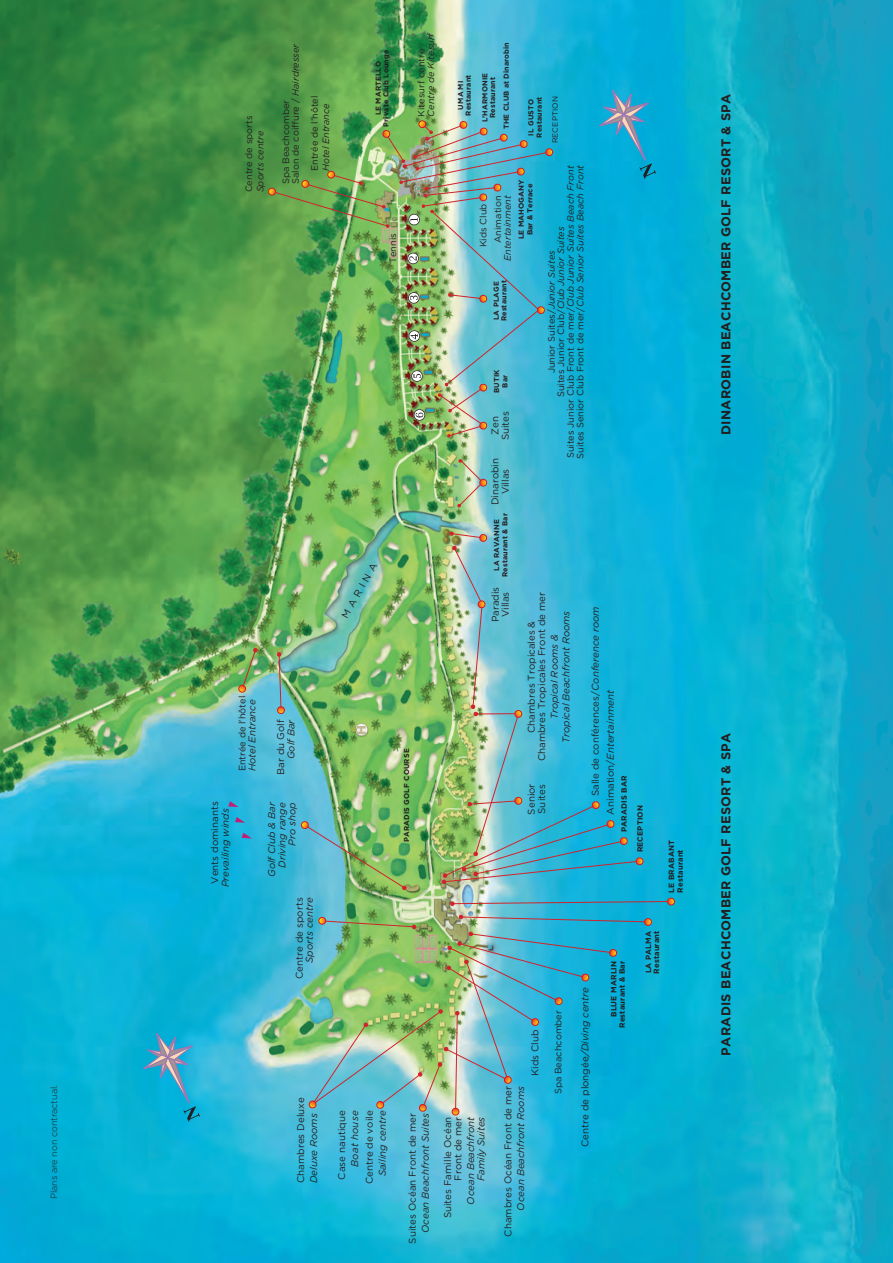
<style>
.page{position:relative;width:893px;height:1263px;background:#fff}
.page>*{position:absolute;margin:0;border:0;box-sizing:border-box;transform-origin:0 0}
.t1{font:700 12.9px "Gotham";letter-spacing:.02em;color:#231f20}
.t2{font:900 12.9px "Gotham";color:#beb897}
.t3{font:9.75px/10.1px "Gotham";color:#231f20;text-align:right}
.t4{font:italic 9.75px/10.1px "Gotham";color:#231f20;text-align:right}
.t5{font:9.3px/9.6px "Gotham";color:#231f20}
.t6{font:italic 9.3px/9.6px "Gotham";color:#231f20;text-align:right}
.t7{font:300 9px "Gotham";color:#231f20}
.t8{font:700 7.65px/8.1px "Gotham";letter-spacing:.02em;color:#231f20}
.t9{font:7.65px "Gotham";letter-spacing:.02em;color:#231f20}
.t10{font:700 7.2px/7.6px "Gotham";letter-spacing:.02em;color:#231f20;text-align:center}
.t11{font:700 7.2px/8.4px "Gotham";color:#231f20;text-align:center;scale:1.04 1}
.t12{font:700 7.2px "Gotham";color:#231f20}
.s1{font-style:italic}
.s2{font-style:normal}
</style>
<div class="page">
<img style="left:0;top:0;width:893px;height:1263px">
<svg style="left:228px;top:801px;width:11px;height:6px"></svg>
<svg style="left:235px;top:817px;width:10px;height:6px"></svg>
<svg style="left:242px;top:833px;width:10px;height:5px"></svg>
<svg style="left:141px;top:1030px;width:59px;height:92px;background:#28aace"></svg>
<img style="left:301px;top:822px;width:105px;height:68px">
<div style="left:301px;top:821px;width:8px;height:8px;border:1px solid #d31a1f;border-radius:50%"></div>
<svg style="left:277px;top:652px;width:8px;height:62px"></svg>
<svg style="left:239px;top:648px;width:18px;height:44px"></svg>
<div style="left:239px;top:685px;width:7px;height:7px;border:1px solid #d31a1f;border-radius:50%"></div>
<svg style="left:450px;top:897px;width:225px;height:9px;background:#55a8c0"></svg>
<img style="left:442px;top:532px;width:202px;height:352px">
<img style="left:309px;top:915px;width:343px;height:201px">
<div style="left:268px;top:188px;width:8px;height:7px;border:1px solid #d31a1f;border-radius:50%"></div>
<svg style="left:457px;top:459px;width:31px;height:49px;background:#acc8ac"></svg>
<svg style="left:597px;top:88px;width:59px;height:91px;background:#22a6cf"></svg>
<img style="left:269px;top:120px;width:285px;height:318px">
<p class="t7" style="left:49px;top:1199px;width:116px;rotate:-90deg">Plans are non contractual.</p>
<p class="t5" style="left:243px;top:192px;width:78px;line-height:11.1px;rotate:-90deg">Centre de sports<br><span class="s1">Sports centre</span></p>
<p class="t5" style="left:281px;top:184px;width:142px;rotate:-90deg">Spa Beachcomber<br>Salon de coi ure / <span class="s1">Hairdresser</span></p>
<p class="t5" style="left:309px;top:171px;width:77px;line-height:11.1px;rotate:-90deg">Entrée de l’hôtel<br><span class="s1">Hotel Entrance</span></p>
<p class="t10" style="left:374px;top:127px;width:79px;rotate:-90deg">LE MARTELLO<br>Private Club Lounge</p>
<p class="t6" style="left:416px;top:117px;width:86px;text-align:left;rotate:-90deg"><span class="s2">Kitesurf centre<br></span>Centre de Kitesurf</p>
<p class="t5" style="left:388px;top:263px;width:31px;rotate:-90deg">Tennis</p>
<p class="t3" style="left:340px;top:614px;width:63px;rotate:-60deg">MARINA</p>
<p class="t5" style="left:237px;top:771px;width:77px;rotate:-90deg">Entrée de l'hôtel</p>
<p class="t4" style="left:247px;top:771px;width:73px;rotate:-90deg">Hotel Entrance</p>
<p class="t4" style="left:209px;top:887px;width:87px;line-height:10.8px;text-align:left;text-indent:4px;rotate:-90deg"><span class="s2">Vents dominants<br></span>Prevailing winds</p>
<p class="t3" style="left:276px;top:775px;width:57px;rotate:-90deg">Bar du Golf<br><span class="s1">Golf Bar</span></p>
<p class="t4" style="left:267px;top:877px;width:76px;rotate:-90deg">Golf Club &amp; Bar<br>Driving range<br>Pro shop</p>
<p class="t3" style="left:294px;top:979px;width:83px;rotate:-90deg">Centre de sports<br><span class="s1">Sports centre</span></p>
<p class="t2" style="left:352px;top:735px;width:11px;rotate:-90deg">H</p>
<p class="t10" style="left:403px;top:842px;width:95px;rotate:-90deg">PARADIS GOLF COURSE</p>
<p class="t3" style="left:294px;top:1183px;width:87px;line-height:12.9px;text-align:left;rotate:-90deg">Chambres Deluxe<br><span class="s1">Deluxe Rooms</span></p>
<p class="t3" style="left:335px;top:1179px;width:71px;line-height:12.9px;rotate:-90deg">Case nautique<br><span class="s1">Boat house</span></p>
<p class="t3" style="left:363px;top:1184px;width:75px;line-height:12.9px;rotate:-90deg">Centre de voile<br><span class="s1">Sailing centre</span></p>
<p class="t3" style="left:406px;top:1243px;width:132px;line-height:12.9px;rotate:-90deg">Suites Océan Front de mer<br><span class="s1">Ocean Beachfront Suites</span></p>
<p class="t10" style="left:457px;top:116px;width:42px;rotate:-90deg">UMAMI<br>Restaurant</p>
<p class="t10" style="left:481px;top:122px;width:51px;rotate:-90deg">L’HARMONIE<br>Restaurant</p>
<p class="t12" style="left:501px;top:129px;width:88px;rotate:-90deg">THE CLUB at Dinarobin</p>
<p class="t10" style="left:527px;top:138px;width:42px;line-height:8.4px;rotate:-90deg">IL GUSTO<br>Restaurant</p>
<p class="t9" style="left:550px;top:143px;width:49px;rotate:-90deg">RECEPTION</p>
<p class="t5" style="left:478px;top:247px;width:45px;rotate:-90deg">Kids Club</p>
<p class="t11" style="left:517px;top:239px;width:59px;rotate:-90deg">LE MAHOGANY<br>Bar &amp; Terrace</p>
<p class="t6" style="left:493px;top:261px;width:67px;rotate:-90deg"><span class="s2">Animation<br></span>Entertainment</p>
<p class="t10" style="left:492px;top:321px;width:42px;text-align:left;rotate:-90deg">LA PLAGE<br>Restaurant</p>
<p class="t10" style="left:492px;top:393px;width:25px;line-height:8.4px;rotate:-90deg">BUTIK<br>Bar</p>
<p class="t3" style="left:490px;top:440px;width:31px;text-align:center;rotate:-90deg">Zen<br>Suites</p>
<p class="t3" style="left:490px;top:505px;width:49px;text-align:center;rotate:-90deg">Dinarobin<br>Villas</p>
<p class="t10" style="left:492px;top:577px;width:65px;line-height:8.4px;rotate:-90deg">LA RAVANNE<br>Restaurant &amp; Bar</p>
<p class="t5" style="left:546px;top:459px;width:295px;text-align:center;rotate:-90deg">Junior Suites/<span class="s1">Junior Suites<br></span>Suites Junior Club/<span class="s1">Club Junior Suites<br></span>Suites Junior Club Front de mer/<span class="s1">Club Junior Suites Beach Front </span>Suites Senior Club Front de mer/<span class="s1">Club Senior Suites Beach Front</span></p>
<p class="t3" style="left:490px;top:622px;width:37px;text-align:center;rotate:-90deg">Paradis<br>Villas</p>
<p class="t3" style="left:526px;top:761px;width:171px;text-align:center;rotate:-90deg">Chambres Tropicales &amp;<br>Chambres Tropicales Front de mer</p>
<p class="t4" style="left:548px;top:743px;width:134px;line-height:11.7px;text-align:center;rotate:-90deg">Tropical Rooms &amp;<br>Tropical Beachfront Rooms</p>
<p class="t3" style="left:526px;top:814px;width:32px;text-align:left;rotate:-90deg">Senior<br>Suites</p>
<p class="t3" style="left:590px;top:796px;width:191px;rotate:-90deg">Salle de conférences/<span class="s1">Conference room</span></p>
<p class="t4" style="left:605px;top:815px;width:126px;rotate:-90deg"><span class="s2">Animation/</span>Entertainment</p>
<p class="t8" style="left:620px;top:832px;width:58px;rotate:-90deg">PARADIS BAR</p>
<p class="t3" style="left:443px;top:1218px;width:103px;rotate:-90deg">Suites Famille Océan<br>Front de mer</p>
<p class="t4" style="left:465px;top:1204px;width:89px;rotate:-90deg">Ocean Beachfront<br>Family Suites</p>
<p class="t3" style="left:530px;top:1076px;width:48px;rotate:-90deg">Kids Club</p>
<p class="t3" style="left:501px;top:1236px;width:152px;line-height:12.9px;rotate:-90deg">Chambres Océan Front de mer<br><span class="s1">Ocean Beachfront Rooms</span></p>
<p class="t5" style="left:553px;top:1094px;width:86px;rotate:-90deg">Spa Beachcomber</p>
<p class="t3" style="left:580px;top:1147px;width:161px;rotate:-90deg">Centre de plongée<span class="s1">/Diving centre</span></p>
<p class="t8" style="left:609px;top:1028px;width:69px;text-align:right;rotate:-90deg">BLUE MARLIN<br>Restaurant &amp; Bar</p>
<p class="t8" style="left:636px;top:852px;width:49px;rotate:-90deg">RECEPTION</p>
<p class="t8" style="left:667px;top:893px;width:54px;line-height:8.7px;rotate:-90deg">LE BRABANT<br>Restaurant</p>
<p class="t8" style="left:644px;top:974px;width:45px;rotate:-90deg">LA PALMA<br>Restaurant</p>
<p class="t1" style="left:717px;top:435px;width:343px;rotate:-90deg">DINAROBIN BEACHCOMBER GOLF RESORT &amp; SPA</p>
<p class="t1" style="left:717px;top:1055px;width:324px;rotate:-90deg">PARADIS BEACHCOMBER GOLF RESORT &amp; SPA</p>
</div>
